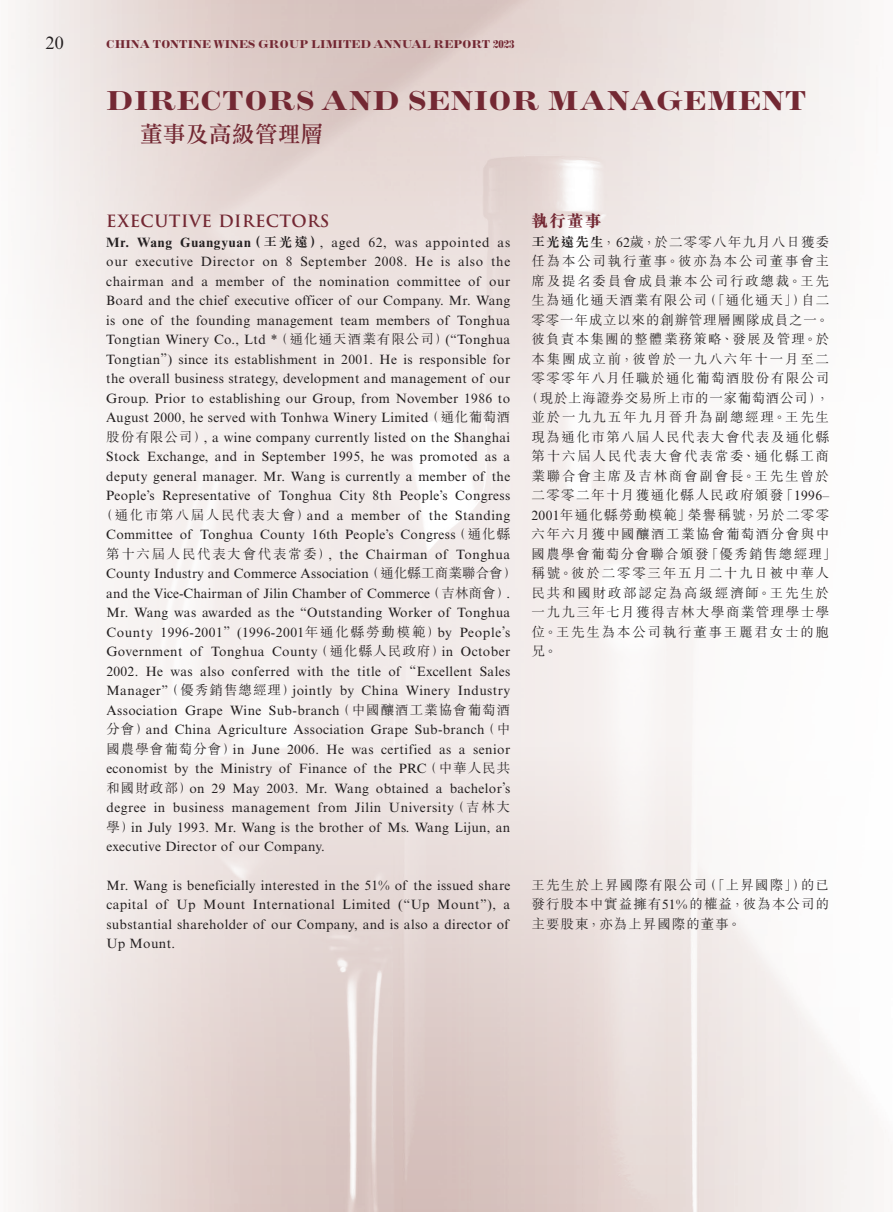
<style>
.page{position:relative;width:893px;height:1212px;background:#fff}
.page>*{position:absolute;margin:0;border:0;box-sizing:border-box;transform-origin:0 0}
.t1{font:700 27px "Inflex MT Std";letter-spacing:.035em;color:#732833}
.t2{font:22.5px "DF Li Song HK W5";letter-spacing:.02em;color:#732833}
.t3{font:18px "Times New Roman MT Std";color:#231f20}
.t4{font:700 16.5px "Trajan Pro";letter-spacing:.03em;color:#732833}
.t5{font:800 16.5px "M Sung HK";color:#732833}
.t6{font:13.5px/19.5px "Times New Roman MT Std";letter-spacing:.025em;color:#231f20;text-align:justify}
.t7{font:300 13.5px/19.5px "M Sung HK";letter-spacing:.11em;color:#231f20;text-align:justify}
.t8{font:300 13.5px "M Sung HK";letter-spacing:.13em;color:#231f20}
.t9{font:13.5px "Times New Roman MT Std";letter-spacing:.005em;color:#231f20}
.t10{font:13.5px "Times New Roman MT Std";letter-spacing:.05em;color:#231f20}
.t11{font:13.5px "Times New Roman MT Std";letter-spacing:.055em;color:#231f20}
.t12{font:300 13.5px "M Sung HK";letter-spacing:.09em;color:#231f20}
.t13{font:300 13.5px "M Sung HK";letter-spacing:.085em;color:#231f20}
.t14{font:300 13.5px "M Sung HK";letter-spacing:.045em;color:#231f20}
.t15{font:300 13.5px "M Sung HK";letter-spacing:.06em;color:#231f20}
.t16{font:700 11.25px "Inflex MT Std";letter-spacing:.005em;color:#732833;scale:.95 1}
.s1{font-weight:700}
.s2{font-family:"M Sung HK";font-weight:700}
.s3{font-family:"M Sung HK";font-weight:300}
.s4{font-family:"Times New Roman MT Std";font-weight:400}
</style>
<div class="page">
<h3 class="t3" style="left:45px;top:33px;width:20px">20</h3>
<p class="t16" style="left:106px;top:38px;width:431px">CHINA TONTINE WINES GROUP LIMITED ANNUAL REPORT 2023</p>
<h1 class="t1" style="left:106px;top:86px;width:702px">DIRECTORS AND SENIOR MANAGEMENT</h1>
<h2 class="t2" style="left:140px;top:122px;width:185px">董事及高級管理層</h2>
<p class="t4" style="left:106px;top:211px;width:225px">EXECUTIVE DIRECTORS</p>
<p class="t11" style="left:106px;top:234px;width:405px"><span class="s1">Mr. Wang Guangyuan</span><span class="s2">（王光遠）</span>, aged 62, was appointed as</p>
<p class="t10" style="left:106px;top:254px;width:405px">our executive Director on 8 September 2008. He is also the</p>
<p class="t6" style="left:106px;top:272px;width:405px">chairman and a member of the nomination committee of our</p>
<p class="t6" style="left:106px;top:291px;width:405px">Board and the chief executive officer of our Company. Mr. Wang</p>
<p class="t6" style="left:106px;top:311px;width:405px">is one of the founding management team members of Tonghua</p>
<p class="t6" style="left:106px;top:330px;width:405px">Tongtian Winery Co., Ltd *<span class="s3">（通化通天酒業有限公司）</span>(“Tonghua</p>
<p class="t6" style="left:106px;top:349px;width:405px">Tongtian”) since its establishment in 2001. He is responsible for</p>
<p class="t6" style="left:106px;top:369px;width:405px">the overall business strategy, development and management of our</p>
<p class="t6" style="left:106px;top:388px;width:405px">Group. Prior to establishing our Group, from November 1986 to</p>
<p class="t6" style="left:106px;top:408px;width:405px">August 2000, he served with Tonhwa Winery Limited<span class="s3">（通化葡萄酒</span></p>
<p class="t6" style="left:106px;top:427px;width:405px"><span class="s3">股份有限公司）</span>, a wine company currently listed on the Shanghai</p>
<p class="t6" style="left:106px;top:447px;width:405px">Stock Exchange, and in September 1995, he was promoted as a</p>
<p class="t6" style="left:106px;top:466px;width:405px">deputy general manager. Mr. Wang is currently a member of the</p>
<p class="t6" style="left:106px;top:486px;width:405px">People’s Representative of Tonghua City 8th People’s Congress</p>
<p class="t6" style="left:100px;top:505px;width:412px"><span class="s3">（通化市第八屆人民代表大會）</span>and a member of the Standing</p>
<p class="t6" style="left:106px;top:525px;width:405px">Committee of Tonghua County 16th People’s Congress<span class="s3">（通化縣</span></p>
<p class="t6" style="left:106px;top:544px;width:405px"><span class="s3">第十六屆人民代表大會代表常委）</span>, the Chairman of Tonghua</p>
<p class="t6" style="left:106px;top:564px;width:412px">County Industry and Commerce Association<span class="s3">（通化縣工商業聯合會）</span></p>
<p class="t9" style="left:106px;top:585px;width:405px">and the Vice-Chairman of Jilin Chamber of Commerce<span class="s3">（吉林商會）</span>.</p>
<p class="t6" style="left:106px;top:603px;width:405px">Mr. Wang was awarded as the “Outstanding Worker of Tonghua</p>
<p class="t6" style="left:106px;top:622px;width:405px">County 1996-2001” (1996-2001<span class="s3">年通化縣勞動模範）</span>by People’s</p>
<p class="t6" style="left:106px;top:642px;width:405px">Government of Tonghua County<span class="s3">（通化縣人民政府）</span>in October</p>
<p class="t6" style="left:106px;top:661px;width:405px">2002. He was also conferred with the title of “Excellent Sales</p>
<p class="t6" style="left:106px;top:681px;width:405px">Manager”<span class="s3">（優秀銷售總經理）</span>jointly by China Winery Industry</p>
<p class="t6" style="left:106px;top:700px;width:405px">Association Grape Wine Sub-branch<span class="s3">（中國釀酒工業協會葡萄酒</span></p>
<p class="t6" style="left:106px;top:720px;width:405px"><span class="s3">分會）</span>and China Agriculture Association Grape Sub-branch<span class="s3">（中</span></p>
<p class="t6" style="left:106px;top:739px;width:405px"><span class="s3">國農學會葡萄分會）</span>in June 2006. He was certified as a senior</p>
<p class="t6" style="left:106px;top:759px;width:405px">economist by the Ministry of Finance of the PRC<span class="s3">（中華人民共</span></p>
<p class="t6" style="left:106px;top:778px;width:405px"><span class="s3">和國財政部）</span>on 29 May 2003. Mr. Wang obtained a bachelor’s</p>
<p class="t6" style="left:106px;top:798px;width:405px">degree in business management from Jilin University<span class="s3">（吉林大</span></p>
<p class="t6" style="left:106px;top:817px;width:405px"><span class="s3">學）</span>in July 1993. Mr. Wang is the brother of Ms. Wang Lijun, an</p>
<p class="t6" style="left:106px;top:837px;width:220px">executive Director of our Company.</p>
<p class="t6" style="left:106px;top:875px;width:405px">Mr. Wang is beneficially interested in the 51% of the issued share capital of Up Mount International Limited (“Up Mount”), a substantial shareholder of our Company, and is also a director of Up Mount.</p>
<p class="t5" style="left:531px;top:213px;width:71px">執行董事</p>
<p class="t13" style="left:531px;top:232px;width:299px"><span class="s1">王光遠先生</span>，<span class="s4">62</span>歲，於二零零八年九月八日獲委</p>
<p class="t8" style="left:531px;top:252px;width:299px">任為本公司執行董事。彼亦為本公司董事會主</p>
<p class="t8" style="left:531px;top:271px;width:299px">席及提名委員會成員兼本公司行政總裁。王先</p>
<p class="t12" style="left:531px;top:291px;width:299px">生為通化通天酒業有限公司（「通化通天」）自二</p>
<p class="t15" style="left:531px;top:310px;width:299px">零零一年成立以來的創辦管理層團隊成員之一。</p>
<p class="t12" style="left:531px;top:330px;width:299px">彼負責本集團的整體業務策略、發展及管理。於</p>
<p class="t8" style="left:531px;top:349px;width:299px">本集團成立前，彼曾於一九八六年十一月至二</p>
<p class="t7" style="left:531px;top:368px;width:299px">零零零年八月任職於通化葡萄酒股份有限公司</p>
<p class="t14" style="left:525px;top:388px;width:306px">（現於上海證券交易所上市的一家葡萄酒公司），</p>
<p class="t8" style="left:531px;top:408px;width:299px">並於一九九五年九月晉升為副總經理。王先生</p>
<p class="t7" style="left:531px;top:426px;width:299px">現為通化市第八屆人民代表大會代表及通化縣</p>
<p class="t8" style="left:531px;top:447px;width:299px">第十六屆人民代表大會代表常委、通化縣工商</p>
<p class="t8" style="left:531px;top:466px;width:299px">業聯合會主席及吉林商會副會長。王先生曾於</p>
<p class="t7" style="left:531px;top:485px;width:299px">二零零二年十月獲通化縣人民政府頒發「<span class="s4">1996–</span></p>
<p class="t7" style="left:531px;top:504px;width:299px"><span class="s4">2001</span>年通化縣勞動模範」榮譽稱號，另於二零零</p>
<p class="t7" style="left:531px;top:524px;width:299px">六年六月獲中國釀酒工業協會葡萄酒分會與中</p>
<p class="t7" style="left:531px;top:543px;width:306px">國農學會葡萄分會聯合頒發「優秀銷售總經理」</p>
<p class="t8" style="left:531px;top:564px;width:299px">稱號。彼於二零零三年五月二十九日被中華人</p>
<p class="t8" style="left:531px;top:583px;width:299px">民共和國財政部認定為高級經濟師。王先生於</p>
<p class="t7" style="left:531px;top:602px;width:299px">一九九三年七月獲得吉林大學商業管理學士學</p>
<p class="t8" style="left:531px;top:622px;width:299px">位。王先生為本公司執行董事王麗君女士的胞</p>
<p class="t7" style="left:531px;top:641px;width:27px">兄。</p>
<p class="t7" style="left:531px;top:874px;width:299px">王先生於上昇國際有限公司（「上昇國際」）的已發行股本中實益擁有<span class="s4">51%</span>的權益，彼為本公司的主要股東，亦為上昇國際的董事。</p>
</div>
